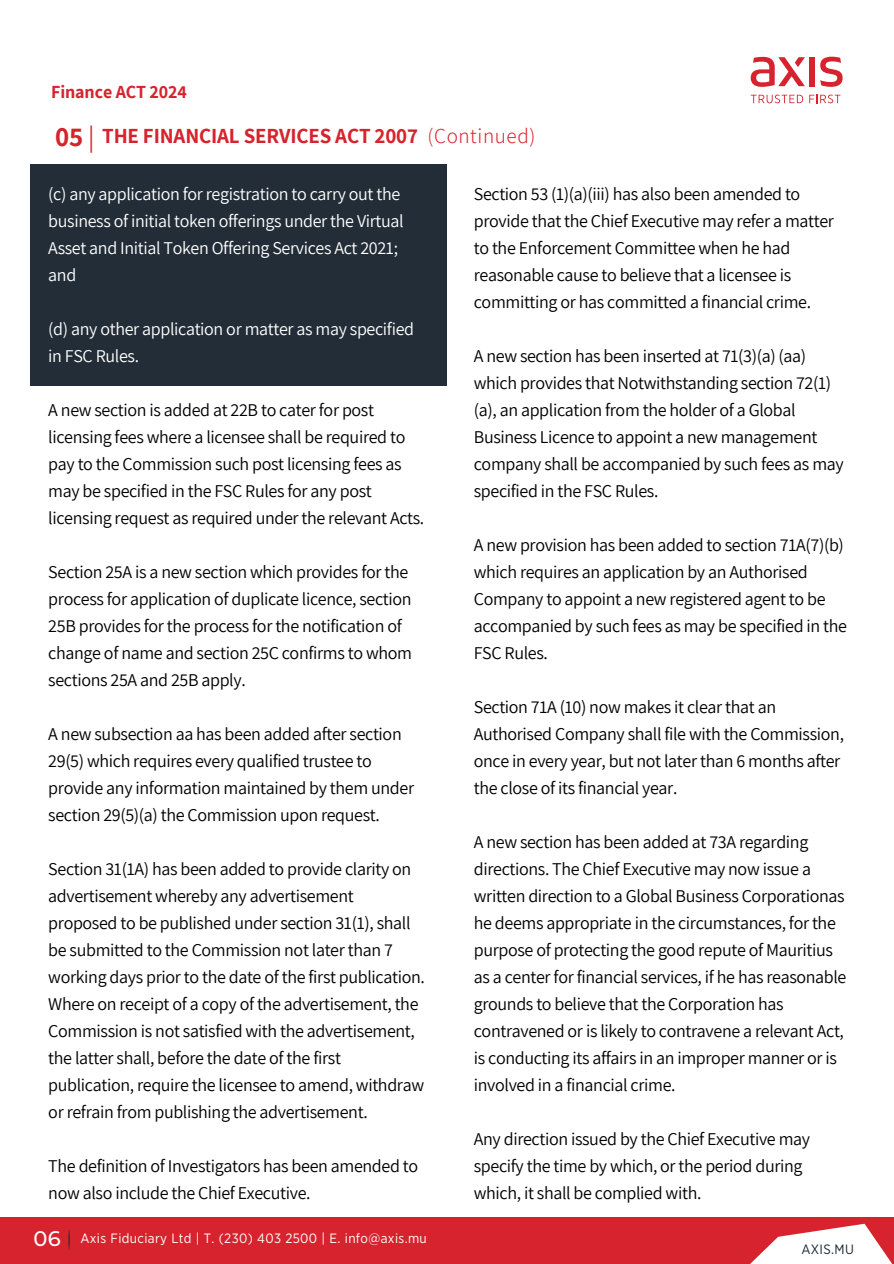
<style>
.page{position:relative;width:894px;height:1264px;background:#fff}
.page>*{position:absolute;margin:0;border:0;box-sizing:border-box;transform-origin:0 0}
.t1{font:700 27px "Assistant";color:#d7232d}
.t2{font:700 21px "Assistant";letter-spacing:-.005em;color:#d7232d}
.t3{font:300 21px "Assistant";letter-spacing:.03em;color:#d7232d}
.t4{font:500 21px "Montserrat";color:#fff}
.t5{font:18px/27px "Assistant";letter-spacing:-.02em;color:#000}
.t6{font:18px/27px "Assistant";letter-spacing:-.02em;color:#fff}
.t7{font:700 18px "Assistant";letter-spacing:-.005em;color:#d7232d}
.t8{font:13.5px "Gotham Narrow";letter-spacing:.03em;color:#fff}
.t9{font:13.5px "Gotham Narrow";letter-spacing:.03em;color:#182934}
.s1{font-weight:400}
</style>
<div class="page">
<svg style="left:750px;top:95px;width:53px;height:8px"></svg>
<svg style="left:809px;top:95px;width:31px;height:8px"></svg>
<div style="left:809px;top:57px;width:5px;height:29px;background:#d7232d"></div>
<svg style="left:820px;top:57px;width:22px;height:30px"></svg>
<svg style="left:750px;top:57px;width:54px;height:30px"></svg>
<div style="left:0;top:1217px;width:893px;height:46px;background:#d7232d"></div>
<svg style="left:751px;top:1223px;width:141px;height:40px"></svg>
<svg style="left:68px;top:1229px;width:2px;height:21px"></svg>
<div style="left:30px;top:164px;width:416px;height:222px;background:#232d37"></div>
<p class="t7" style="left:51px;top:80px;width:137px">Finance ACT 2024</p>
<p class="t1" style="left:55px;top:118px;width:41px">05<span class="s1">|</span></p>
<p class="t2" style="left:102px;top:121px;width:317px">THE FINANCIAL SERVICES ACT 2007</p>
<h6 class="t3" style="left:427px;top:121px;width:109px">(Continued)</h6>
<h5 class="t6" style="left:48px;top:180px;width:357px">(c) any application for registration to carry out the business of initial token offerings under the Virtual Asset and Initial Token Offering Services Act 2021; and</h5>
<h5 class="t6" style="left:48px;top:315px;width:367px">(d) any other application or matter as may specified in FSC Rules.</h5>
<h5 class="t5" style="left:48px;top:396px;width:377px">A new section is added at 22B to cater for post licensing fees where a licensee shall be required to pay to the Commission such post licensing fees as may be specified in the FSC Rules for any post licensing request as required under the relevant Acts.</h5>
<h5 class="t5" style="left:48px;top:558px;width:365px">Section 25A is a new section which provides for the process for application of duplicate licence, section 25B provides for the process for the notification of change of name and section 25C confirms to whom sections 25A and 25B apply.</h5>
<h5 class="t5" style="left:48px;top:720px;width:367px">A new subsection aa has been added after section 29(5) which requires every qualified trustee to provide any information maintained by them under section 29(5)(a) the Commission upon request.</h5>
<h5 class="t5" style="left:48px;top:855px;width:378px">Section 31(1A) has been added to provide clarity on advertisement whereby any advertisement proposed to be published under section 31(1), shall be submitted to the Commission not later than 7 working days prior to the date of the first publication.<br>Where on receipt of a copy of the advertisement, the Commission is not satisfied with the advertisement, the latter shall, before the date of the first publication, require the licensee to amend, withdraw or refrain from publishing the advertisement.</h5>
<h5 class="t5" style="left:48px;top:1152px;width:371px">The definition of Investigators has been amended to now also include the Chief Executive.</h5>
<h3 class="t4" style="left:34px;top:1225px;width:29px">06</h3>
<h1 class="t8" style="left:80px;top:1231px;width:348px">Axis Fiduciary Ltd | T. (230) 403 2500 | E. info@axis.mu</h1>
<h5 class="t5" style="left:473px;top:180px;width:361px">Section 53 (1)(a)(iii) has also been amended to provide that the Chief Executive may refer a matter to the Enforcement Committee when he had reasonable cause to believe that a licensee is committing or has committed a financial crime.</h5>
<h5 class="t5" style="left:473px;top:342px;width:371px">A new section has been inserted at 71(3)(a) (aa) which provides that Notwithstanding section 72(1) (a), an application from the holder of a Global Business Licence to appoint a new management company shall be accompanied by such fees as may specified in the FSC Rules.</h5>
<h5 class="t5" style="left:473px;top:531px;width:374px">A new provision has been added to section 71A(7)(b) which requires an application by an Authorised Company to appoint a new registered agent to be accompanied by such fees as may be specified in the FSC Rules.</h5>
<h5 class="t5" style="left:473px;top:693px;width:371px">Section 71A (10) now makes it clear that an Authorised Company shall file with the Commission, once in every year, but not later than 6 months after the close of its financial year.</h5>
<h5 class="t5" style="left:473px;top:828px;width:374px">A new section has been added at 73A regarding directions. The Chief Executive may now issue a written direction to a Global Business Corporationas he deems appropriate in the circumstances, for the purpose of protecting the good repute of Mauritius as a center for financial services, if he has reasonable grounds to believe that the Corporation has contravened or is likely to contravene a relevant Act, is conducting its affairs in an improper manner or is involved in a financial crime.</h5>
<h5 class="t5" style="left:473px;top:1125px;width:338px">Any direction issued by the Chief Executive may specify the time by which, or the period during which, it shall be complied with.</h5>
<h2 class="t9" style="left:801px;top:1242px;width:54px">AXIS.MU</h2>
</div>
